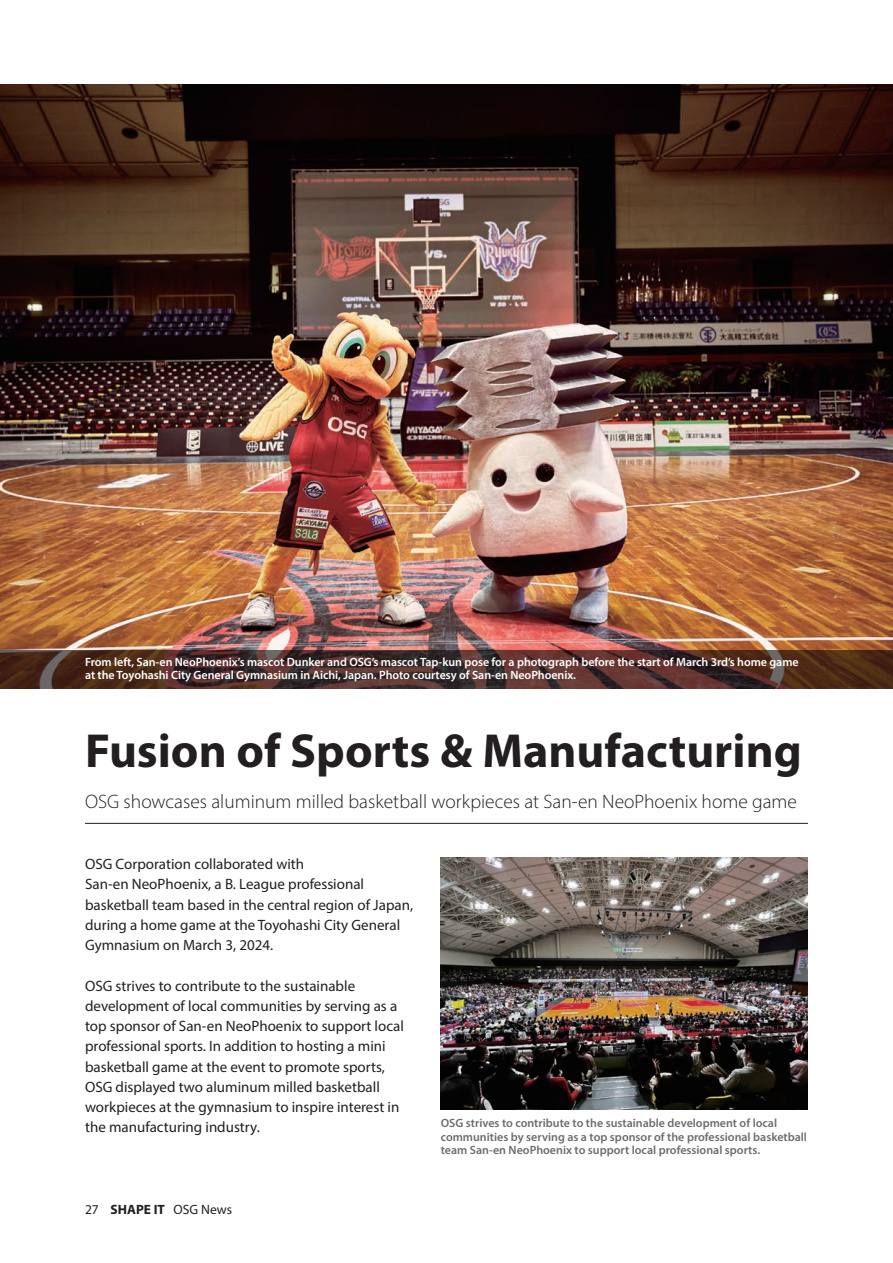
<style>
.page{position:relative;width:893px;height:1263px;background:#fff}
.page>*{position:absolute;margin:0;border:0;box-sizing:border-box;transform-origin:0 0}
.t1{font:700 48px "Myriad Pro";color:#231f20}
.t2{font:300 19.5px "Myriad Pro";color:#231f20}
.t3{font:15px/20.2px "Myriad Pro";color:#231f20}
.t4{font:13.5px "Myriad Pro";color:#231f20}
.t5{font:600 12px/12.8px "Myriad Pro";letter-spacing:-.005em;color:#fff}
.t6{font:600 12px/13.5px "Myriad Pro";color:#6c6d70}
.s1{font-weight:700}
</style>
<div class="page">
<hr style="left:85px;top:823px;width:723px;height:1px;background:#231f20">
<img style="left:0;top:85px;width:893px;height:565px">
<img style="left:441px;top:858px;width:367px;height:252px">
<svg style="left:0;top:650px;width:893px;height:39px;background:#4c2e27"></svg>
<p class="t5" style="left:85px;top:656px;width:715px">From left, San-en NeoPhoenix’s mascot Dunker and OSG’s mascot Tap-kun pose for a photograph before the start of March 3rd’s home game at the Toyohashi City General Gymnasium in Aichi, Japan. Photo courtesy of San-en NeoPhoenix.</p>
<h1 class="t1" style="left:85px;top:720px;width:718px">Fusion of Sports &amp; Manufacturing</h1>
<h2 class="t2" style="left:85px;top:789px;width:713px">OSG showcases aluminum milled basketball workpieces at San-en NeoPhoenix home game</h2>
<p class="t3" style="left:85px;top:854px;width:330px">OSG Corporation collaborated with<br>San-en NeoPhoenix, a B. League professional basketball team based in the central region of Japan, during a home game at the Toyohashi City General Gymnasium on March 3, 2024.</p>
<p class="t3" style="left:85px;top:975px;width:320px">OSG strives to contribute to the sustainable development of local communities by serving as a top sponsor of San-en NeoPhoenix to support local professional sports. In addition to hosting a mini basketball game at the event to promote sports, OSG displayed two aluminum milled basketball workpieces at the gymnasium to inspire interest in the manufacturing industry.</p>
<p class="t4" style="left:85px;top:1201px;width:148px">27 <span class="s1">SHAPE IT</span> OSG News</p>
<p class="t6" style="left:441px;top:1116px;width:368px">OSG strives to contribute to the sustainable development of local communities by serving as a top sponsor of the professional basketball team San-en NeoPhoenix to support local professional sports.</p>
</div>
